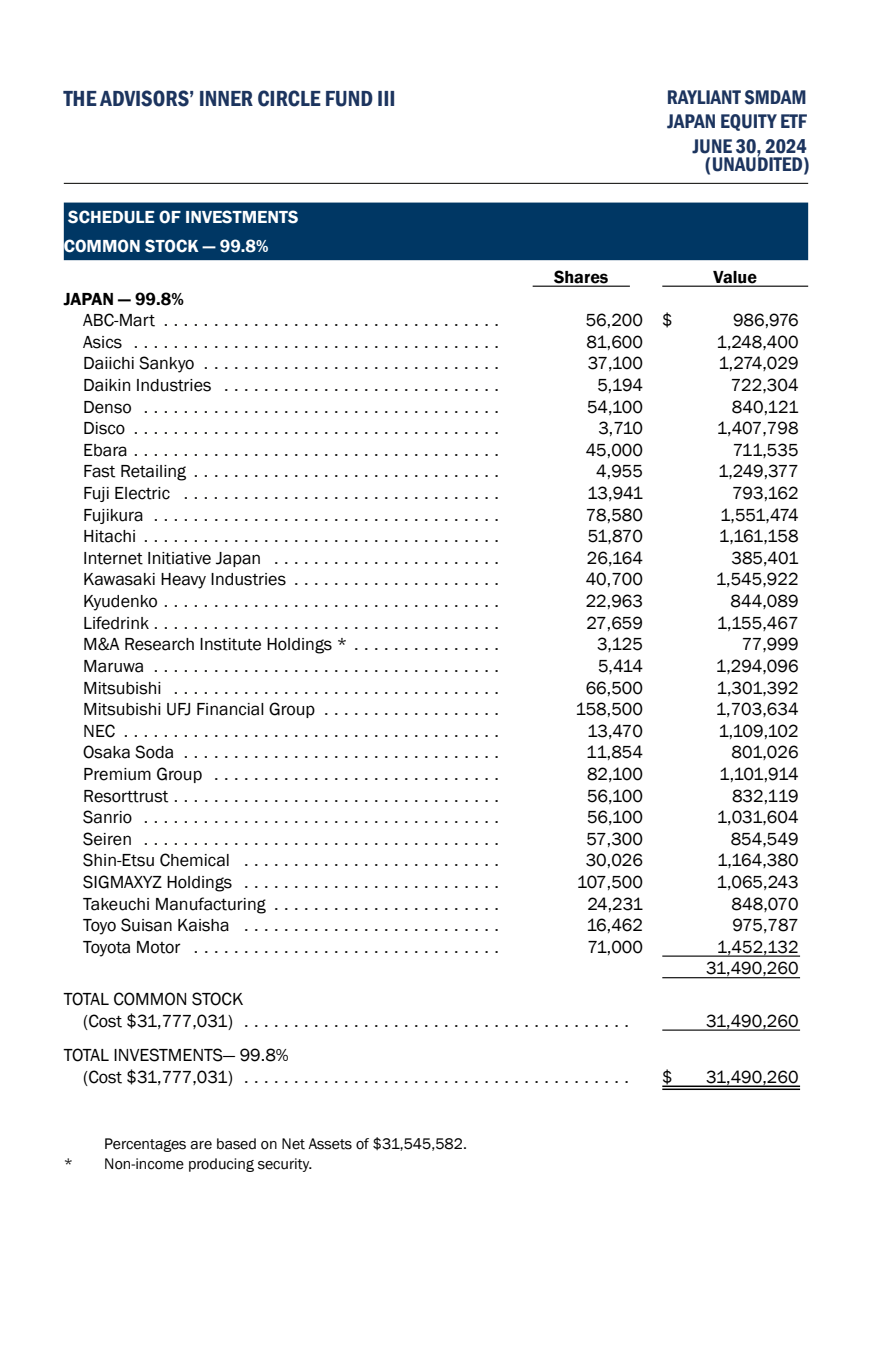
<style>
.page{position:relative;width:872px;height:1358px;background:#fff}
.page>*{position:absolute;margin:0;border:0;box-sizing:border-box;transform-origin:0 0}
.t1{font:600 condensed 22.5px "Franklin Gothic";color:#1c345e}
.t2{font:600 condensed 20.25px/24.3px "Franklin Gothic";color:#1c345e;text-align:right}
.ID0EQFAC{font:18px "Franklin Gothic";color:#1d1d1b}
.ID0ENJAC{font:18px "Franklin Gothic";color:#000}
.ID0EQFAC-2{font:18px "Franklin Gothic";color:#000}
.ID0E6GAC{font:18px "Franklin Gothic";color:#000}
.ID0E1EDI{font:18px "Franklin Gothic";letter-spacing:-.015em;color:#1d1d1b}
.ID0EZUCI{font:18px "Franklin Gothic";letter-spacing:-.01em;color:#1d1d1b}
.ID0EFD{font:600 18px "Franklin Gothic";color:#fff}
.ID0EYYCI{font:18px "Franklin Gothic";color:#000}
.ID0EBMDI{font:18px "Franklin Gothic";color:#000}
.ID0E1BDI{font:18px "Franklin Gothic";color:#000}
.ID0EWH{font:600 18px "Franklin Gothic";color:#000}
.ID0EFD-2{font:600 18px "Franklin Gothic";color:#000}
.ID0EWQDI{font:18px "Franklin Gothic";color:#000}
.ID0EG1DI{font:15.75px "Franklin Gothic";color:#000}
.s1{color:#000}
.s2{color:#1d1d1b}
</style>
<div class="page">
<hr style="left:64px;top:183px;width:744px;height:1px;background:#1d1d1b">
<div style="left:64px;top:202px;width:744px;height:58px;background:#003764"></div>
<hr style="left:532px;top:286px;width:98px;height:1px;background:#000">
<hr style="left:662px;top:286px;width:146px;height:1px;background:#000">
<hr style="left:662px;top:955px;width:138px;height:1px;background:#000">
<hr style="left:662px;top:977px;width:138px;height:1px;background:#000">
<hr style="left:662px;top:1029px;width:138px;height:1px;background:#000">
<hr style="left:662px;top:1085px;width:138px;height:2px;background:#000">
<hr style="left:662px;top:1088px;width:138px;height:2px;background:#000">
<p class="t1" style="left:64px;top:83px;width:333px">THE ADVISORS’ INNER CIRCLE FUND III</p>
<p class="t2" style="left:667px;top:85px;width:141px">RAYLIANT SMDAM<br>JAPAN EQUITY ETF<br>JUNE 30, 2024</p>
<p class="t2" style="left:704px;top:151px;width:106px">(UNAUDITED)</p>
<p class="ID0EFD" style="left:68px;top:206px;width:232px">SCHEDULE OF INVESTMENTS</p>
<p class="ID0EFD" style="left:64px;top:235px;width:206px">COMMON STOCK — 99.8%</p>
<p class="ID0EWH" style="left:554px;top:266px;width:56px">Shares</p>
<p class="ID0EWH" style="left:713px;top:266px;width:45px">Value</p>
<p class="ID0EFD-2" style="left:64px;top:287px;width:121px">JAPAN — 99.8%</p>
<p class="ID0EQFAC" style="left:83px;top:309px;width:417px"><span class="s1">ABC-Mart</span> ..................................</p>
<p class="ID0E6GAC" style="left:585px;top:309px;width:59px">56,200</p>
<p class="ID0ENJAC" style="left:662px;top:309px;width:12px">$</p>
<p class="ID0ENJAC" style="left:733px;top:309px;width:67px">986,976</p>
<p class="ID0EQFAC" style="left:83px;top:330px;width:417px"><span class="s1">Asics</span> .....................................</p>
<p class="ID0E6GAC" style="left:586px;top:330px;width:58px">81,600</p>
<p class="ID0ENJAC" style="left:716px;top:330px;width:83px">1,248,400</p>
<p class="ID0EQFAC" style="left:83px;top:352px;width:417px"><span class="s1">Daiichi Sankyo</span> ..............................</p>
<p class="ID0E6GAC" style="left:588px;top:352px;width:57px">37,100</p>
<p class="ID0ENJAC" style="left:718px;top:352px;width:82px">1,274,029</p>
<p class="ID0EQFAC" style="left:83px;top:374px;width:417px"><span class="s1">Daikin Industries</span> ............................</p>
<p class="ID0E6GAC" style="left:597px;top:374px;width:47px">5,194</p>
<p class="ID0ENJAC" style="left:730px;top:374px;width:69px">722,304</p>
<p class="ID0EQFAC" style="left:83px;top:395px;width:417px"><span class="s1">Denso</span> ....................................</p>
<p class="ID0E6GAC" style="left:587px;top:395px;width:57px">54,100</p>
<p class="ID0ENJAC" style="left:732px;top:395px;width:68px">840,121</p>
<p class="ID0EQFAC" style="left:83px;top:417px;width:417px"><span class="s1">Disco</span> .....................................</p>
<p class="ID0E6GAC" style="left:598px;top:417px;width:46px">3,710</p>
<p class="ID0ENJAC" style="left:716px;top:417px;width:83px">1,407,798</p>
<p class="ID0EQFAC" style="left:83px;top:438px;width:417px"><span class="s1">Ebara</span> .....................................</p>
<p class="ID0E6GAC" style="left:585px;top:438px;width:59px">45,000</p>
<p class="ID0ENJAC" style="left:732px;top:438px;width:67px">711,535</p>
<p class="ID0EQFAC" style="left:83px;top:460px;width:417px"><span class="s1">Fast Retailing</span> ...............................</p>
<p class="ID0E6GAC" style="left:596px;top:460px;width:48px">4,955</p>
<p class="ID0ENJAC" style="left:718px;top:460px;width:82px">1,249,377</p>
<p class="ID0EQFAC" style="left:83px;top:482px;width:417px"><span class="s1">Fuji Electric</span> ................................</p>
<p class="ID0E6GAC" style="left:587px;top:482px;width:57px">13,941</p>
<p class="ID0ENJAC" style="left:732px;top:482px;width:68px">793,162</p>
<p class="ID0EQFAC" style="left:83px;top:503px;width:417px"><span class="s1">Fujikura</span> ...................................</p>
<p class="ID0E6GAC" style="left:585px;top:503px;width:59px">78,580</p>
<p class="ID0ENJAC" style="left:720px;top:503px;width:80px">1,551,474</p>
<p class="ID0EQFAC" style="left:83px;top:525px;width:417px"><span class="s1">Hitachi</span> ....................................</p>
<p class="ID0E6GAC" style="left:587px;top:525px;width:57px">51,870</p>
<p class="ID0ENJAC" style="left:719px;top:525px;width:81px">1,161,158</p>
<p class="ID0EQFAC-2" style="left:83px;top:547px;width:417px">Internet Initiative Japan <span class="s2">.......................</span></p>
<p class="ID0E6GAC" style="left:587px;top:547px;width:58px">26,164</p>
<p class="ID0ENJAC" style="left:731px;top:547px;width:69px">385,401</p>
<p class="ID0EQFAC-2" style="left:83px;top:568px;width:417px">Kawasaki Heavy Industries <span class="s2">.....................</span></p>
<p class="ID0E6GAC" style="left:585px;top:568px;width:59px">40,700</p>
<p class="ID0ENJAC" style="left:715px;top:568px;width:84px">1,545,922</p>
<p class="ID0EQFAC" style="left:83px;top:590px;width:417px"><span class="s1">Kyudenko</span> ..................................</p>
<p class="ID0E6GAC" style="left:585px;top:590px;width:59px">22,963</p>
<p class="ID0ENJAC" style="left:730px;top:590px;width:70px">844,089</p>
<p class="ID0EQFAC" style="left:83px;top:611px;width:417px"><span class="s1">Lifedrink</span> ...................................</p>
<p class="ID0E6GAC" style="left:586px;top:611px;width:58px">27,659</p>
<p class="ID0ENJAC" style="left:716px;top:611px;width:83px">1,155,467</p>
<p class="ID0EQFAC-2" style="left:83px;top:633px;width:417px">M&amp;A Research Institute Holdings * <span class="s2">. . . . . . . . . . . . . . .</span></p>
<p class="ID0E6GAC" style="left:597px;top:633px;width:48px">3,125</p>
<p class="ID0ENJAC" style="left:741px;top:633px;width:58px">77,999</p>
<p class="ID0EQFAC" style="left:83px;top:655px;width:417px"><span class="s1">Maruwa</span> ...................................</p>
<p class="ID0E6GAC" style="left:598px;top:655px;width:46px">5,414</p>
<p class="ID0ENJAC" style="left:716px;top:655px;width:84px">1,294,096</p>
<p class="ID0EQFAC" style="left:83px;top:676px;width:417px"><span class="s1">Mitsubishi</span> .................................</p>
<p class="ID0E6GAC" style="left:585px;top:676px;width:59px">66,500</p>
<p class="ID0ENJAC" style="left:716px;top:676px;width:83px">1,301,392</p>
<p class="ID0EQFAC-2" style="left:83px;top:698px;width:417px">Mitsubishi UFJ Financial Group <span class="s2">. . . . . . . . . . . . . . . . . .</span></p>
<p class="ID0E6GAC" style="left:575px;top:698px;width:69px">158,500</p>
<p class="ID0ENJAC" style="left:715px;top:698px;width:84px">1,703,634</p>
<p class="ID0EQFAC" style="left:83px;top:719px;width:417px"><span class="s1">NEC</span> ......................................</p>
<p class="ID0E6GAC" style="left:587px;top:719px;width:57px">13,470</p>
<p class="ID0ENJAC" style="left:718px;top:719px;width:82px">1,109,102</p>
<p class="ID0EQFAC" style="left:83px;top:741px;width:417px"><span class="s1">Osaka Soda</span> ................................</p>
<p class="ID0E6GAC" style="left:586px;top:741px;width:58px">11,854</p>
<p class="ID0ENJAC" style="left:731px;top:741px;width:68px">801,026</p>
<p class="ID0EQFAC" style="left:83px;top:763px;width:417px"><span class="s1">Premium Group</span> .............................</p>
<p class="ID0E6GAC" style="left:587px;top:763px;width:57px">82,100</p>
<p class="ID0ENJAC" style="left:719px;top:763px;width:81px">1,101,914</p>
<p class="ID0EQFAC" style="left:83px;top:784px;width:417px"><span class="s1">Resorttrust</span> .................................</p>
<p class="ID0E6GAC" style="left:587px;top:784px;width:57px">56,100</p>
<p class="ID0ENJAC" style="left:732px;top:784px;width:68px">832,119</p>
<p class="ID0EQFAC" style="left:83px;top:806px;width:417px"><span class="s1">Sanrio</span> ....................................</p>
<p class="ID0E6GAC" style="left:587px;top:806px;width:57px">56,100</p>
<p class="ID0ENJAC" style="left:716px;top:806px;width:83px">1,031,604</p>
<p class="ID0EQFAC" style="left:83px;top:827px;width:417px"><span class="s1">Seiren</span> ....................................</p>
<p class="ID0E6GAC" style="left:586px;top:827px;width:58px">57,300</p>
<p class="ID0ENJAC" style="left:730px;top:827px;width:69px">854,549</p>
<p class="ID0EQFAC" style="left:83px;top:849px;width:417px"><span class="s1">Shin-Etsu Chemical</span> ..........................</p>
<p class="ID0E6GAC" style="left:585px;top:849px;width:59px">30,026</p>
<p class="ID0ENJAC" style="left:717px;top:849px;width:83px">1,164,380</p>
<p class="ID0EQFAC" style="left:83px;top:871px;width:417px"><span class="s1">SIGMAXYZ Holdings</span> ..........................</p>
<p class="ID0E6GAC" style="left:576px;top:871px;width:68px">107,500</p>
<p class="ID0ENJAC" style="left:716px;top:871px;width:83px">1,065,243</p>
<p class="ID0EQFAC" style="left:83px;top:892px;width:417px"><span class="s1">Takeuchi Manufacturing</span> .......................</p>
<p class="ID0E6GAC" style="left:587px;top:892px;width:57px">24,231</p>
<p class="ID0ENJAC" style="left:731px;top:892px;width:68px">848,070</p>
<p class="ID0EQFAC" style="left:83px;top:914px;width:417px"><span class="s1">Toyo Suisan Kaisha</span> ..........................</p>
<p class="ID0E6GAC" style="left:586px;top:914px;width:58px">16,462</p>
<p class="ID0ENJAC" style="left:732px;top:914px;width:68px">975,787</p>
<p class="ID0EZUCI" style="left:83px;top:935px;width:417px"><span class="s1">Toyota Motor</span> ...............................</p>
<p class="ID0E6GAC" style="left:587px;top:935px;width:57px">71,000</p>
<p class="ID0EYYCI" style="left:716px;top:935px;width:83px">1,452,132</p>
<p class="ID0EYYCI" style="left:706px;top:957px;width:94px">31,490,260</p>
<p class="ID0E1BDI" style="left:64px;top:988px;width:181px">TOTAL COMMON STOCK</p>
<p class="ID0E1EDI" style="left:83px;top:1009px;width:547px"><span class="s1">(Cost$31,777,031)</span> .......................................</p>
<p class="ID0EYYCI" style="left:706px;top:1009px;width:94px">31,490,260</p>
<p class="ID0EBMDI" style="left:64px;top:1044px;width:226px">TOTAL INVESTMENTS— 99.8%</p>
<p class="ID0E1EDI" style="left:83px;top:1065px;width:547px"><span class="s1">(Cost$31,777,031)</span> .......................................</p>
<p class="ID0EWQDI" style="left:662px;top:1065px;width:12px">$</p>
<p class="ID0EWQDI" style="left:706px;top:1065px;width:94px">31,490,260</p>
<p class="ID0EG1DI" style="left:104px;top:1134px;width:364px">Percentages are based on Net Assets of $31,545,582.</p>
<p class="ID0EG1DI" style="left:64px;top:1154px;width:11px">*</p>
<p class="ID0EG1DI" style="left:104px;top:1154px;width:210px">Non-income producing security.</p>
</div>
